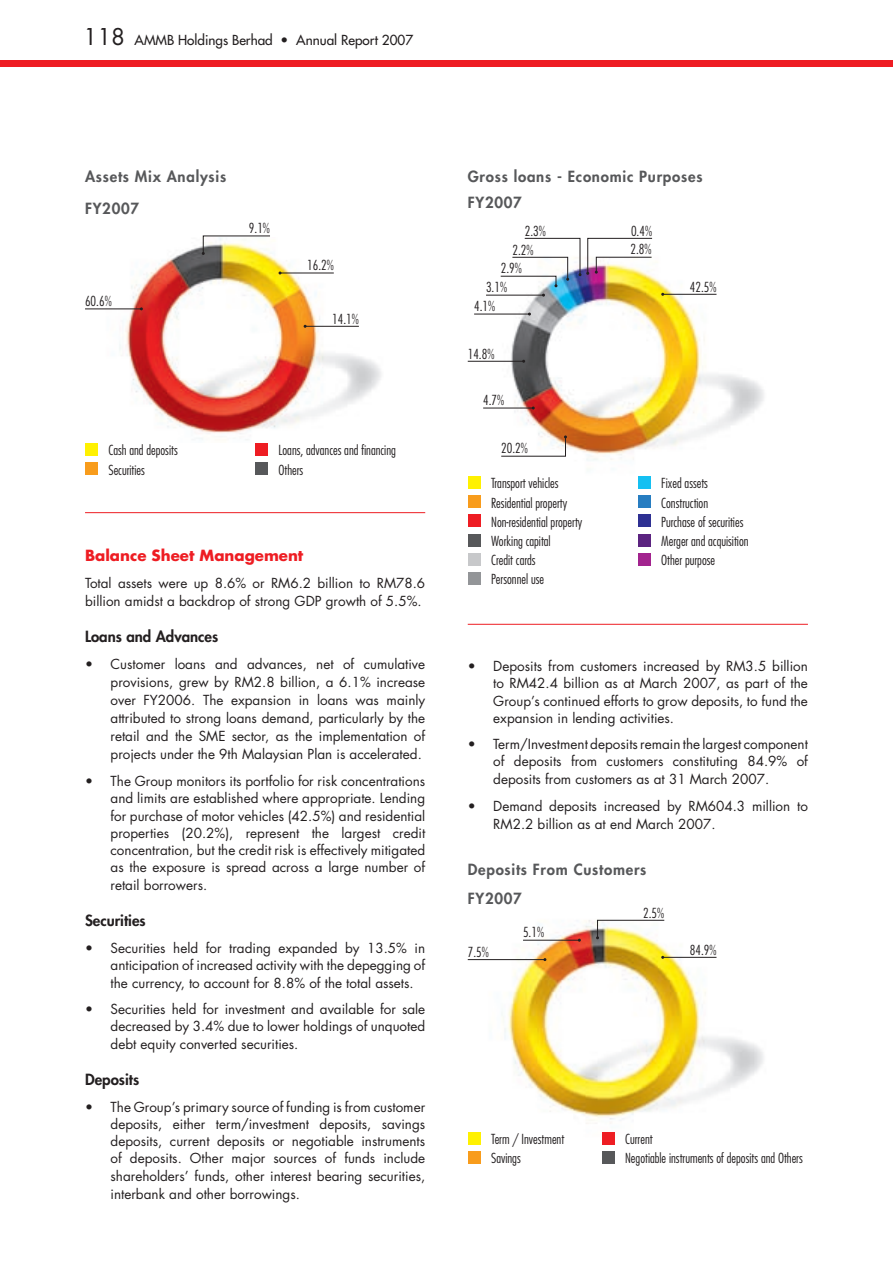
<style>
.page{position:relative;width:893px;height:1263px;background:#fff}
.page>*{position:absolute;margin:0;border:0;box-sizing:border-box;transform-origin:0 0}
.t1{font:800 15px/26.4px "Futura";letter-spacing:.05em;color:#57585a}
.t2{font:800 15px "Futura";color:#231f20}
.t3{font:700 15px "Futura";color:#ee1d23}
.t4{font:13.5px/17.4px "Futura";color:#231f20;text-align:justify}
.t5{font:300 condensed 13.5px/19.2px "Futura";color:#231f20}
.t6{font:13.5px "Futura";color:#231f20}
.s1{font-size:22.5px}
</style>
<div class="page">
<div style="left:0;top:60px;width:893px;height:6px;background:#ee1d23"></div>
<img style="left:468px;top:237px;width:296px;height:244px">
<hr style="left:663px;top:294px;width:53px;height:1px;background:#231f20">
<hr style="left:486px;top:295px;width:57px;height:1px;background:#231f20">
<hr style="left:483px;top:408px;width:50px;height:1px;background:#231f20">
<svg style="left:500px;top:435px;width:67px;height:22px"></svg>
<hr style="left:468px;top:361px;width:56px;height:1px;background:#231f20">
<hr style="left:474px;top:314px;width:55px;height:1px;background:#231f20">
<img style="left:500px;top:238px;width:153px;height:49px">
<img style="left:85px;top:246px;width:296px;height:194px">
<hr style="left:280px;top:273px;width:54px;height:1px;background:#231f20">
<svg style="left:202px;top:235px;width:69px;height:20px"></svg>
<hr style="left:85px;top:308px;width:56px;height:1px;background:#231f20">
<hr style="left:305px;top:326px;width:54px;height:1px;background:#231f20">
<div style="left:85px;top:443px;width:13px;height:13px;background:#fff101"></div>
<div style="left:85px;top:462px;width:13px;height:13px;background:#f89c1c"></div>
<div style="left:255px;top:443px;width:13px;height:13px;background:#ee1d23"></div>
<div style="left:255px;top:462px;width:13px;height:13px;background:#57585a"></div>
<hr style="left:85px;top:512px;width:340px;height:1px;background:#ee1d23">
<img style="left:468px;top:920px;width:296px;height:225px">
<hr style="left:663px;top:957px;width:53px;height:1px;background:#231f20">
<svg style="left:596px;top:919px;width:69px;height:20px"></svg>
<hr style="left:468px;top:959px;width:77px;height:1px;background:#231f20">
<hr style="left:523px;top:940px;width:56px;height:1px;background:#231f20">
<div style="left:468px;top:1132px;width:12px;height:12px;background:#fff101"></div>
<div style="left:468px;top:1151px;width:12px;height:13px;background:#f89c1c"></div>
<div style="left:602px;top:1132px;width:12px;height:12px;background:#ee1d23"></div>
<div style="left:602px;top:1151px;width:12px;height:13px;background:#57585a"></div>
<hr style="left:468px;top:624px;width:340px;height:1px;background:#ee1d23">
<div style="left:468px;top:476px;width:12px;height:13px;background:#fff101"></div>
<div style="left:638px;top:476px;width:13px;height:13px;background:#15c0f2"></div>
<div style="left:638px;top:495px;width:13px;height:13px;background:#277dc1"></div>
<div style="left:468px;top:495px;width:12px;height:13px;background:#f89c1c"></div>
<div style="left:468px;top:514px;width:12px;height:13px;background:#ee1d23"></div>
<div style="left:638px;top:514px;width:13px;height:13px;background:#2e3092"></div>
<div style="left:468px;top:534px;width:12px;height:12px;background:#57585a"></div>
<div style="left:638px;top:534px;width:13px;height:12px;background:#5b2380"></div>
<div style="left:468px;top:553px;width:12px;height:13px;background:#c7c8ca"></div>
<div style="left:638px;top:553px;width:13px;height:13px;background:#a2238e"></div>
<div style="left:468px;top:572px;width:12px;height:13px;background:#939598"></div>
<p class="t6" style="left:84px;top:31px;width:331px"><span class="s1">118</span> AMMB Holdings Berhad • Annual Report 2007</p>
<p class="t1" style="left:85px;top:160px;width:143px;line-height:32px">Assets Mix Analysis<br>FY2007</p>
<p class="t5" style="left:249px;top:218px;width:23px">9.1%</p>
<p class="t5" style="left:85px;top:291px;width:28px">60.6%</p>
<p class="t5" style="left:307px;top:255px;width:28px">16.2%</p>
<p class="t5" style="left:332px;top:309px;width:28px">14.1%</p>
<p class="t5" style="left:108px;top:441px;width:71px">Cash and deposits<br>Securities</p>
<p class="t5" style="left:279px;top:441px;width:119px">Loans, advances and financing<br>Others</p>
<p class="t3" style="left:85px;top:545px;width:220px">Balance Sheet Management</p>
<p class="t4" style="left:85px;top:574px;width:342px;line-height:18px">Total assets were up 8.6% or RM6.2 billion to RM78.6 billion amidst a backdrop of strong GDP growth of 5.5%.</p>
<p class="t2" style="left:85px;top:627px;width:135px">Loans and Advances</p>
<p class="t4" style="left:111px;top:655px;width:316px;line-height:18px;text-indent:-26px">• Customer loans and advances, net of cumulative provisions, grew by RM2.8 billion, a 6.1% increase over FY2006. The expansion in loans was mainly attributed to strong loans demand, particularly by the retail and the SME sector, as the implementation of projects under the 9th Malaysian Plan is accelerated.</p>
<p class="t4" style="left:111px;top:772px;width:316px;text-indent:-26px">• The Group monitors its portfolio for risk concentrations and limits are established where appropriate. Lending for purchase of motor vehicles (42.5%) and residential properties (20.2%), represent the largest credit concentration, but the credit risk is effectively mitigated as the exposure is spread across a large number of retail borrowers.</p>
<p class="t2" style="left:85px;top:911px;width:62px">Securities</p>
<p class="t4" style="left:111px;top:939px;width:316px;text-indent:-26px">• Securities held for trading expanded by 13.5% in anticipation of increased activity with the depegging of the currency, to account for 8.8% of the total assets.</p>
<p class="t4" style="left:111px;top:1000px;width:316px;text-indent:-26px">• Securities held for investment and available for sale decreased by 3.4% due to lower holdings of unquoted debt equity converted securities.</p>
<p class="t2" style="left:85px;top:1070px;width:56px">Deposits</p>
<p class="t4" style="left:111px;top:1098px;width:316px;text-indent:-26px">• The Group’s primary source of funding is from customer deposits, either term/investment deposits, savings deposits, current deposits or negotiable instruments of deposits. Other major sources of funds include shareholders’ funds, other interest bearing securities, interbank and other borrowings.</p>
<p class="t1" style="left:468px;top:163px;width:236px">Gross loans - Economic Purposes<br>FY2007</p>
<p class="t5" style="left:512px;top:221px;width:35px;text-indent:12px">2.3%<br>2.2%</p>
<p class="t5" style="left:631px;top:221px;width:23px">0.4%</p>
<p class="t5" style="left:630px;top:240px;width:23px">2.8%</p>
<p class="t5" style="left:501px;top:259px;width:23px">2.9%</p>
<p class="t5" style="left:486px;top:278px;width:23px">3.1%</p>
<p class="t5" style="left:474px;top:296px;width:23px">4.1%</p>
<p class="t5" style="left:468px;top:344px;width:28px">14.8%</p>
<p class="t5" style="left:483px;top:390px;width:23px">4.7%</p>
<p class="t5" style="left:501px;top:439px;width:28px">20.2%</p>
<p class="t5" style="left:491px;top:474px;width:93px">Transport vehicles<br>Residential property<br>Non-residential property<br>Working capital<br>Credit cards<br>Personnel use</p>
<p class="t5" style="left:690px;top:277px;width:28px">42.5%</p>
<p class="t5" style="left:661px;top:474px;width:89px">Fixed assets<br>Construction<br>Purchase of securities<br>Merger and acquisition<br>Other purpose</p>
<p class="t4" style="left:493px;top:658px;width:316px;text-indent:-26px">• Deposits from customers increased by RM3.5 billion to RM42.4 billion as at March 2007, as part of the Group’s continued efforts to grow deposits, to fund the expansion in lending activities.</p>
<p class="t4" style="left:493px;top:736px;width:316px;text-indent:-26px">• Term/Investment deposits remain the largest component of deposits from customers constituting 84.9% of deposits from customers as at 31 March 2007.</p>
<p class="t4" style="left:493px;top:797px;width:316px;line-height:18px;text-indent:-26px">• Demand deposits increased by RM604.3 million to<br>RM2.2 billion as at end March 2007.</p>
<p class="t1" style="left:468px;top:855px;width:180px;line-height:28.5px">Deposits From Customers<br>FY2007</p>
<p class="t5" style="left:468px;top:942px;width:23px">7.5%</p>
<p class="t5" style="left:523px;top:923px;width:23px">5.1%</p>
<p class="t5" style="left:643px;top:903px;width:23px">2.5%</p>
<p class="t5" style="left:690px;top:940px;width:28px">84.9%</p>
<p class="t5" style="left:491px;top:1129px;width:75px">Term / Investment<br>Savings</p>
<p class="t5" style="left:625px;top:1129px;width:179px">Current<br>Negotiable instruments of deposits and Others</p>
</div>
